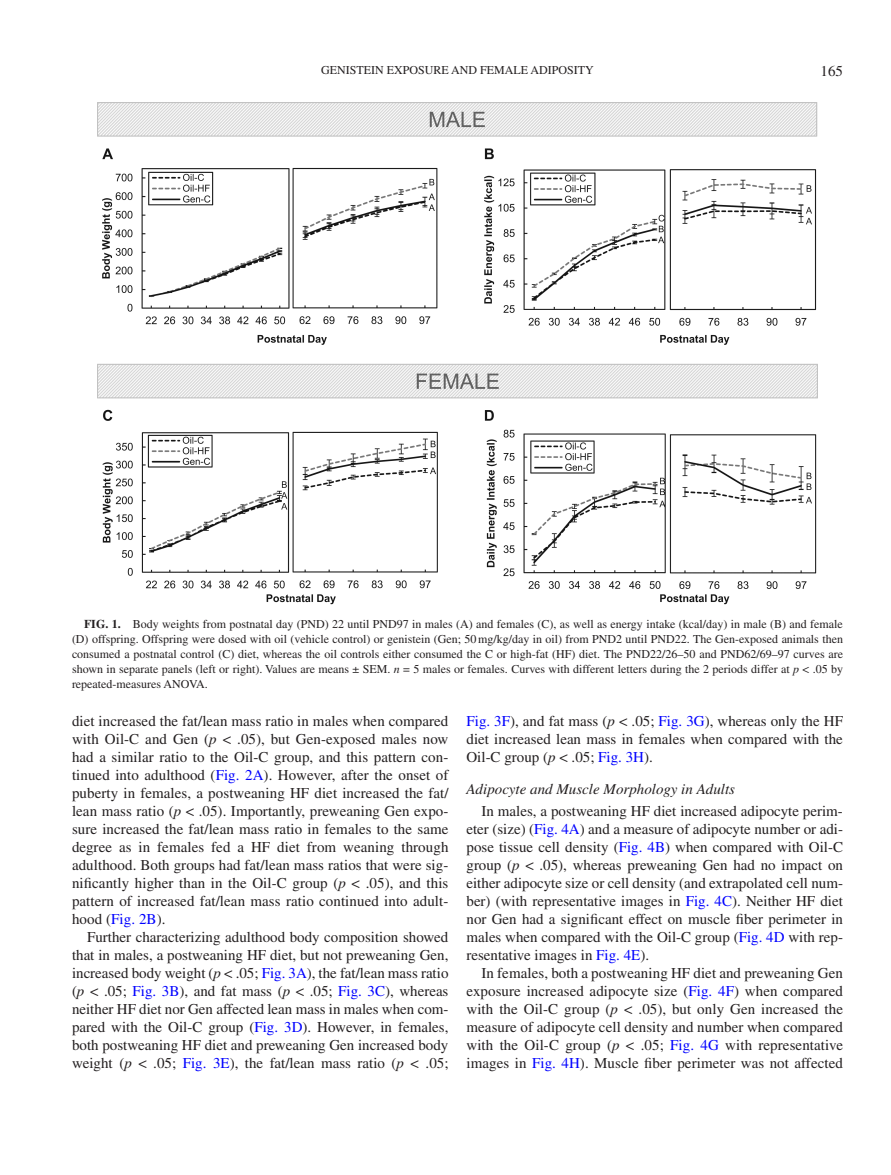
<style>
.page{position:relative;width:891px;height:1175px;background:#fff}
.page>*{position:absolute;margin:0;border:0;box-sizing:border-box;transform-origin:0 0}
.t1{font:15px/18px "Times LT Std";color:#231f20;text-align:justify}
.t2{font:italic 15px "Times LT Std";color:#231f20}
.t3{font:12px/15px "Times LT Std";color:#231f20;text-align:justify}
.s1{font-weight:700}
.s2{font-style:italic}
.s3{color:#00f}
</style>
<div class="page">
<img style="left:98px;top:103px;width:720px;height:502px">
<p class="t3" style="left:321px;top:62px;width:274px">Genistein Exposure and Female Adiposity</p>
<p class="t1" style="left:820px;top:62px;width:24px">165</p>
<p class="t3" style="left:72px;top:616px;width:773px;text-indent:12px"><span class="s1">Fig. 1.</span> Body weights from postnatal day (PND) 22 until PND97 in males (A) and females (C), as well as energy intake (kcal/day) in male (B) and female (D) offspring. Offspring were dosed with oil (vehicle control) or genistein (Gen; 50mg/kg/day in oil) from PND2 until PND22. The Gen-exposed animals then consumed a postnatal control (C) diet, whereas the oil controls either consumed the C or high-fat (HF) diet. The PND22/26–50 and PND62/69–97 curves are shown in separate panels (left or right). Values are means ± SEM. <span class="s2">n</span> = 5 males or females. Curves with different letters during the 2 periods differ at <span class="s2">p</span> &lt; .05 by repeated-measures ANOVA.</p>
<p class="t1" style="left:72px;top:712px;width:378px">diet increased the fat/lean mass ratio in males when compared with Oil-C and Gen (<span class="s2">p</span> &lt; .05), but Gen-exposed males now had a similar ratio to the Oil-C group, and this pattern con&shy;tinued into adulthood (<span class="s3">Fig. 2A</span>). However, after the onset of puberty in females, a postweaning HF diet increased the fat/ lean mass ratio (<span class="s2">p</span> &lt; .05). Importantly, preweaning Gen expo&shy;sure increased the fat/lean mass ratio in females to the same degree as in females fed a HF diet from weaning through adulthood. Both groups had fat/lean mass ratios that were sig&shy;nificantly higher than in the Oil-C group (<span class="s2">p</span> &lt; .05), and this pattern of increased fat/lean mass ratio continued into adult&shy;hood (<span class="s3">Fig. 2B</span>).</p>
<p class="t1" style="left:72px;top:928px;width:378px;text-indent:15px">Further characterizing adulthood body composition showed that in males, a postweaning HF diet, but not preweaning Gen, increased body weight (<span class="s2">p</span> &lt; .05; <span class="s3">Fig. 3A</span>), the fat/lean mass ratio (<span class="s2">p</span> &lt; .05; <span class="s3">Fig. 3B</span>), and fat mass (<span class="s2">p</span> &lt; .05; <span class="s3">Fig. 3C</span>), whereas neither HF diet nor Gen affected lean mass in males when com&shy;pared with the Oil-C group (<span class="s3">Fig. 3D</span>). However, in females, both postweaning HF diet and preweaning Gen increased body weight (<span class="s2">p</span> &lt; .05; <span class="s3">Fig. 3E</span>), the fat/lean mass ratio (<span class="s2">p</span> &lt; .05;</p>
<p class="t1" style="left:466px;top:712px;width:378px"><span class="s3">Fig. 3F</span>), and fat mass (<span class="s2">p</span> &lt; .05; <span class="s3">Fig. 3G</span>), whereas only the HF diet increased lean mass in females when compared with the Oil-C group (<span class="s2">p</span> &lt; .05; <span class="s3">Fig. 3H</span>).</p>
<p class="t2" style="left:466px;top:780px;width:270px">Adipocyte and Muscle Morphology in Adults</p>
<p class="t1" style="left:466px;top:802px;width:378px;text-indent:15px">In males, a postweaning HF diet increased adipocyte perim&shy;eter (size) (<span class="s3">Fig. 4A</span>) and a measure of adipocyte number or adi&shy;pose tissue cell density (<span class="s3">Fig. 4B</span>) when compared with Oil-C group (<span class="s2">p</span> &lt; .05), whereas preweaning Gen had no impact on either adipocyte size or cell density (and extrapolated cell num&shy;ber) (with representative images in <span class="s3">Fig. 4C</span>). Neither HF diet nor Gen had a significant effect on muscle fiber perimeter in males when compared with the Oil-C group (<span class="s3">Fig. 4D</span> with rep&shy;resentative images in <span class="s3">Fig. 4E</span>).</p>
<p class="t1" style="left:466px;top:964px;width:378px;text-indent:15px">In females, both a postweaning HF diet and preweaning Gen exposure increased adipocyte size (<span class="s3">Fig. 4F</span>) when compared with the Oil-C group (<span class="s2">p</span> &lt; .05), but only Gen increased the measure of adipocyte cell density and number when compared with the Oil-C group (<span class="s2">p</span> &lt; .05; <span class="s3">Fig. 4G</span> with representative images in <span class="s3">Fig. 4H</span>). Muscle fiber perimeter was not affected</p>
</div>
